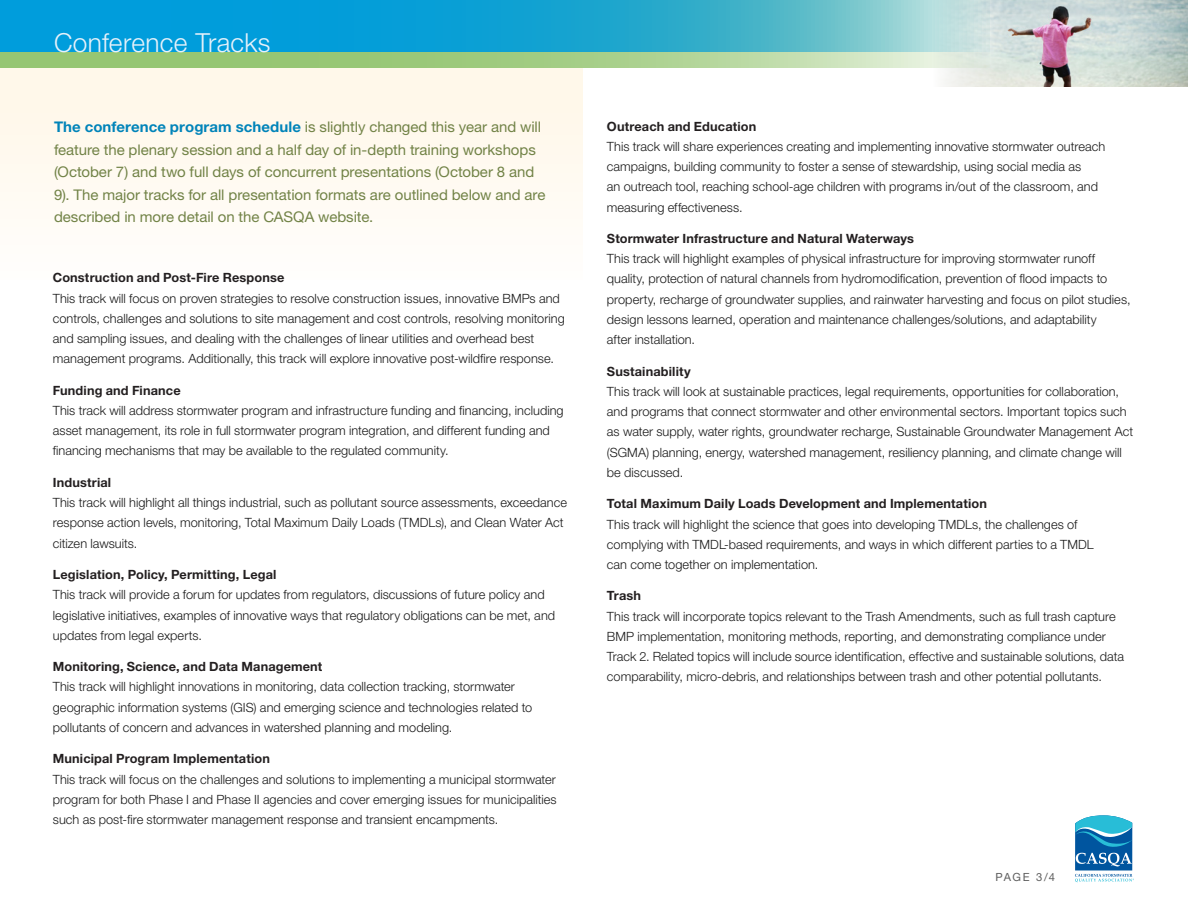
<style>
.page{position:relative;width:1188px;height:918px;background:#fff}
.page>*{position:absolute;margin:0;border:0;box-sizing:border-box;transform-origin:0 0}
._2019_HEADER{font:300 26.25px "Helvetica Neue LT Std";letter-spacing:.01em;color:#e6f1fa}
.t1{font:14.7px/22.5px "Helvetica Neue LT Std";letter-spacing:-.005em;color:#728347}
._2017_Text-no_indent{font:300 12.75px/20.2px "Helvetica Neue LT Std";color:#191919}
._2016_sidebar_text{font:11.25px "Helvetica Neue LT Std";color:#5e5e5e}
.s1{font-weight:700;color:#0084b9}
.s2{font-weight:700;color:#231f20}
</style>
<div class="page">
<img style="left:943px;top:0;width:245px;height:86px">
<svg style="left:0;top:52px;width:989px;height:16px;background:#abd18f"></svg>
<svg style="left:0;top:0;width:989px;height:52px;background:#2babd4"></svg>
<svg style="left:1075px;top:815px;width:59px;height:67px"></svg>
<div style="left:0;top:68px;width:582px;height:212px;background:#fffaf1"></div>
<p class="_2019_HEADER" style="left:54px;top:27px;width:218px">Conference Tracks</p>
<p class="t1" style="left:54px;top:115px;width:493px"><span class="s1">The conference program schedule</span> is slightly changed this year and will feature the plenary session and a half day of in-depth training workshops (October 7) and two full days of concurrent presentations (October 8 and 9). The major tracks for all presentation formats are outlined below and are described in more detail on the CASQA website.</p>
<p class="_2017_Text-no_indent" style="left:53px;top:267px;width:513px"><span class="s2">Construction and Post-Fire Response<br></span>This track will focus on proven strategies to resolve construction issues, innovative BMPs and controls, challenges and solutions to site management and cost controls, resolving monitoring and sampling issues, and dealing with the challenges of linear utilities and overhead best management programs. Additionally, this track will explore innovative post-wildfire response.</p>
<p class="_2017_Text-no_indent" style="left:53px;top:380px;width:512px"><span class="s2">Funding and Finance<br></span>This track will address stormwater program and infrastructure funding and financing, including asset management, its role in full stormwater program integration, and different funding and financing mechanisms that may be available to the regulated community.</p>
<p class="_2017_Text-no_indent" style="left:53px;top:472px;width:516px"><span class="s2">Industrial<br></span>This track will highlight all things industrial, such as pollutant source assessments, exceedance response action levels, monitoring, Total Maximum Daily Loads (TMDLs), and Clean Water Act citizen lawsuits.</p>
<p class="_2017_Text-no_indent" style="left:53px;top:564px;width:504px"><span class="s2">Legislation, Policy, Permitting, Legal<br></span>This track will provide a forum for updates from regulators, discussions of future policy and legislative initiatives, examples of innovative ways that regulatory obligations can be met, and updates from legal experts.</p>
<p class="_2017_Text-no_indent" style="left:53px;top:656px;width:481px"><span class="s2">Monitoring, Science, and Data Management<br></span>This track will highlight innovations in monitoring, data collection tracking, stormwater geographic information systems (GIS) and emerging science and technologies related to pollutants of concern and advances in watershed planning and modeling.</p>
<p class="_2017_Text-no_indent" style="left:53px;top:748px;width:505px"><span class="s2">Municipal Program Implementation<br></span>This track will focus on the challenges and solutions to implementing a municipal stormwater program for both Phase I and Phase II agencies and cover emerging issues for municipalities such as post-fire stormwater management response and transient encampments.</p>
<p class="_2017_Text-no_indent" style="left:607px;top:116px;width:500px"><span class="s2">Outreach and Education<br></span>This track will share experiences creating and implementing innovative stormwater outreach campaigns, building community to foster a sense of stewardship, using social media as<br>an outreach tool, reaching school-age children with programs in/out of the classroom, and measuring effectiveness.</p>
<p class="_2017_Text-no_indent" style="left:607px;top:228px;width:525px"><span class="s2">Stormwater Infrastructure and Natural Waterways<br></span>This track will highlight examples of physical infrastructure for improving stormwater runoff quality, protection of natural channels from hydromodification, prevention of flood impacts to property, recharge of groundwater supplies, and rainwater harvesting and focus on pilot studies, design lessons learned, operation and maintenance challenges/solutions, and adaptability<br>after installation.</p>
<p class="_2017_Text-no_indent" style="left:607px;top:361px;width:528px"><span class="s2">Sustainability<br></span>This track will look at sustainable practices, legal requirements, opportunities for collaboration, and programs that connect stormwater and other environmental sectors. Important topics such as water supply, water rights, groundwater recharge, Sustainable Groundwater Management Act (SGMA) planning, energy, watershed management, resiliency planning, and climate change will be discussed.</p>
<p class="_2017_Text-no_indent" style="left:607px;top:493px;width:488px"><span class="s2">Total Maximum Daily Loads Development and Implementation<br></span>This track will highlight the science that goes into developing TMDLs, the challenges of complying with TMDL-based requirements, and ways in which different parties to a TMDL can come together on implementation.</p>
<p class="_2017_Text-no_indent" style="left:607px;top:585px;width:519px"><span class="s2">Trash<br></span>This track will incorporate topics relevant to the Trash Amendments, such as full trash capture BMP implementation, monitoring methods, reporting, and demonstrating compliance under Track 2. Related topics will include source identification, effective and sustainable solutions, data comparability, micro-debris, and relationships between trash and other potential pollutants.</p>
<p class="_2016_sidebar_text" style="left:995px;top:871px;width:61px">PAGE 3/4</p>
</div>
